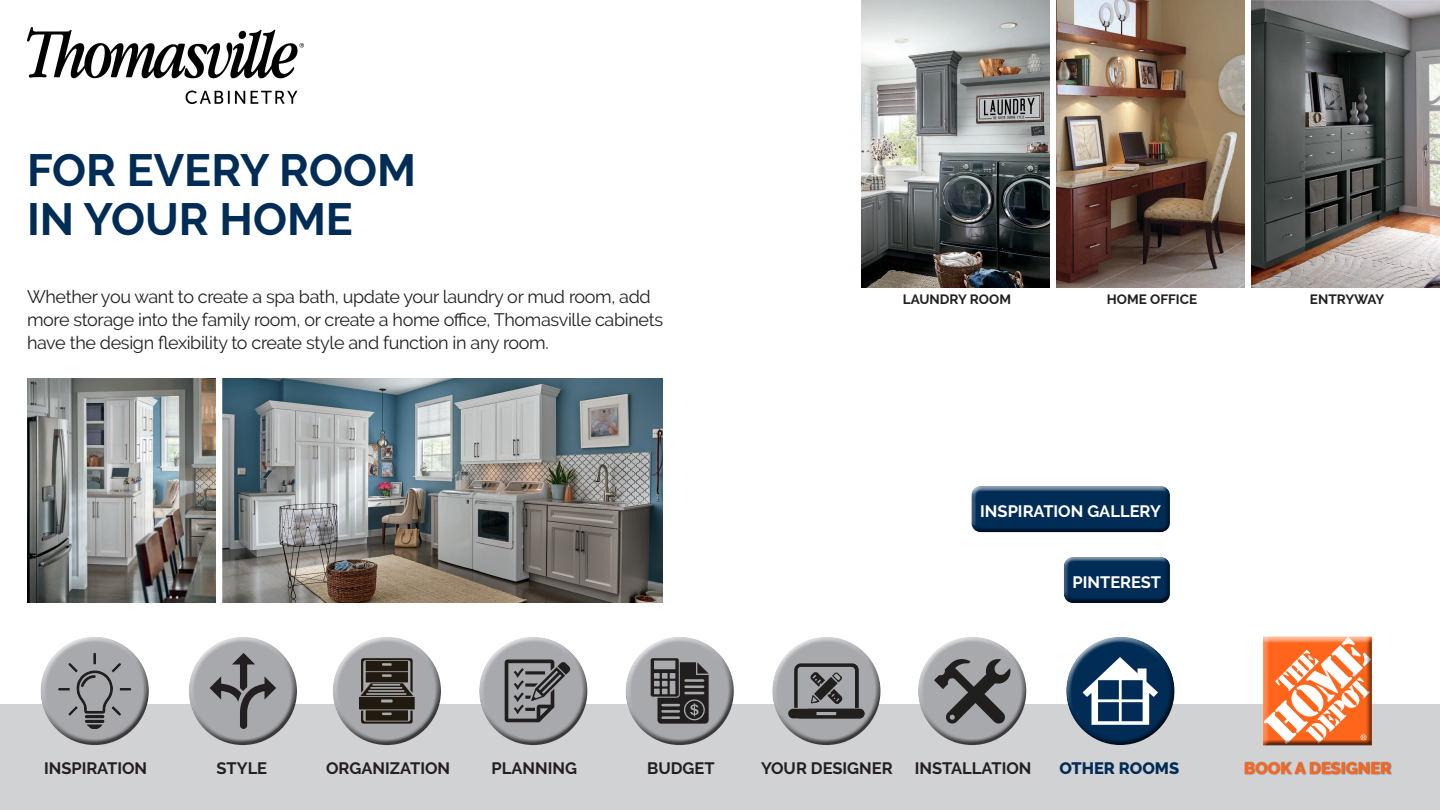
<style>
.page{position:relative;width:1440px;height:810px;background:#fff}
.page>*{position:absolute;margin:0;border:0;box-sizing:border-box;transform-origin:0 0}
.t1{font:700 45px/48.8px "Raleway";color:#002c56}
.t2{font:18px/23.1px "Raleway";letter-spacing:-.02em;color:#231f20}
.t3{font:700 16.5px "Raleway";color:#231f20}
.t4{font:700 16.5px "Raleway";color:#fff}
.t5{font:800 16.5px "Raleway";color:#ff661c}
.t6{font:800 16.5px "Raleway";color:#002c56}
.t7{font:700 13.5px "Raleway";color:#231f20}
</style>
<div class="page">
<div style="left:0;top:705px;width:1440px;height:105px;background:#d1d2d4"></div>
<div style="left:1244px;top:761px;width:149px;height:15px;background:#231f20;opacity:.55"></div>
<div style="left:36px;top:632px;width:109px;height:88px;background:#fff;opacity:.75"></div>
<div style="left:41px;top:654px;width:113px;height:95px;background:#231f20;opacity:.75"></div>
<div style="left:621px;top:632px;width:109px;height:88px;background:#fff;opacity:.75"></div>
<div style="left:626px;top:654px;width:113px;height:95px;background:#231f20;opacity:.75"></div>
<div style="left:328px;top:632px;width:110px;height:88px;background:#fff;opacity:.75"></div>
<div style="left:334px;top:654px;width:112px;height:95px;background:#231f20;opacity:.75"></div>
<div style="left:914px;top:632px;width:109px;height:88px;background:#fff;opacity:.75"></div>
<div style="left:919px;top:654px;width:112px;height:95px;background:#231f20;opacity:.75"></div>
<div style="left:184px;top:632px;width:110px;height:88px;background:#fff;opacity:.75"></div>
<div style="left:190px;top:654px;width:112px;height:95px;background:#231f20;opacity:.75"></div>
<div style="left:768px;top:632px;width:109px;height:88px;background:#fff;opacity:.75"></div>
<div style="left:773px;top:654px;width:113px;height:95px;background:#231f20;opacity:.75"></div>
<div style="left:475px;top:632px;width:109px;height:88px;background:#fff;opacity:.75"></div>
<div style="left:480px;top:654px;width:112px;height:95px;background:#231f20;opacity:.75"></div>
<div style="left:1066px;top:636px;width:105px;height:84px;background:#fff;opacity:.75"></div>
<div style="left:1067px;top:654px;width:109px;height:91px;background:#231f20;opacity:.75"></div>
<img style="left:27px;top:28px;width:277px;height:76px">
<div style="left:967px;top:482px;width:206px;height:49px;background:#fff;opacity:.75"></div>
<div style="left:968px;top:487px;width:207px;height:49px;background:#231f20;opacity:.75"></div>
<div style="left:1060px;top:553px;width:113px;height:49px;background:#fff;opacity:.75"></div>
<div style="left:1061px;top:558px;width:114px;height:49px;background:#231f20;opacity:.75"></div>
<img style="left:1056px;top:0;width:189px;height:288px">
<img style="left:222px;top:378px;width:440px;height:225px">
<img style="left:861px;top:0;width:189px;height:288px">
<img style="left:27px;top:378px;width:189px;height:225px">
<img style="left:1251px;top:0;width:189px;height:288px">
<div style="left:1258px;top:635px;width:117px;height:114px;background:#231f20;opacity:.75"></div>
<p class="t1" style="left:27px;top:146px;width:391px">FOR EVERY ROOM<br>IN YOUR HOME</p>
<p class="t2" style="left:27px;top:285px;width:638px">Whether you want to create a spa bath, update your laundry or mud room, add more storage into the family room, or create a home office, Thomasville cabinets have the design flexibility to create style and function in any room.</p>
<p class="t7" style="left:903px;top:291px;width:110px">LAUNDRY ROOM</p>
<p class="t7" style="left:1107px;top:291px;width:92px">HOME OFFICE</p>
<p class="t7" style="left:1310px;top:291px;width:76px">ENTRYWAY</p>
<p class="t4" style="left:980px;top:502px;width:182px">INSPIRATION GALLERY</p>
<p class="t4" style="left:1073px;top:572px;width:90px">PINTEREST</p>
<p class="t3" style="left:44px;top:759px;width:105px">INSPIRATION</p>
<p class="t3" style="left:217px;top:759px;width:52px">STYLE</p>
<p class="t3" style="left:326px;top:759px;width:126px">ORGANIZATION</p>
<p class="t3" style="left:492px;top:759px;width:87px">PLANNING</p>
<p class="t3" style="left:647px;top:759px;width:69px">BUDGET</p>
<p class="t3" style="left:761px;top:759px;width:133px">YOUR DESIGNER</p>
<p class="t3" style="left:915px;top:759px;width:118px">INSTALLATION</p>
<p class="t6" style="left:1059px;top:759px;width:121px">OTHER ROOMS</p>
<p class="t5" style="left:1244px;top:759px;width:149px">BOOK A DESIGNER</p>
</div>
